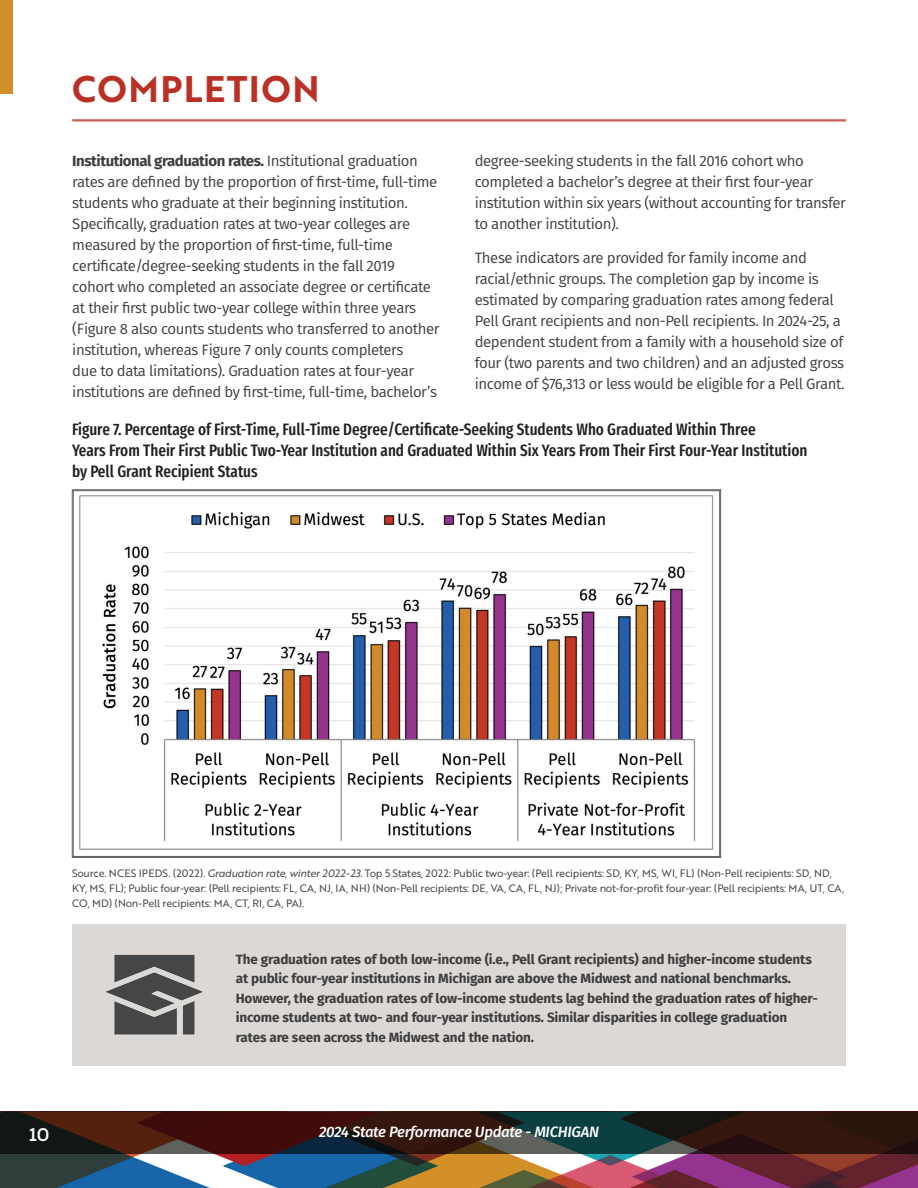
<style>
.page{position:relative;width:918px;height:1188px;background:#fff}
.page>*{position:absolute;margin:0;border:0;box-sizing:border-box;transform-origin:0 0}
.t1{font:36px "Brother 1816 Bold";letter-spacing:.04em;color:#ba3024}
.t2{font:800 18px "Nexa Slab";color:#fff}
.t3{font:500 16.5px/21px "Fira Sans Compressed";color:#231f20}
.t4{font:15px/21px "Fira Sans";letter-spacing:-.03em;color:#3e3e3f}
.t5{font:italic 500 15px "Fira Sans";letter-spacing:-.02em;color:#fff}
.t6{font:700 13.5px/19.5px "Fira Sans";letter-spacing:-.01em;color:#3e3e3f}
.t7{font:10.5px/15px "Brother 1816 Regular";letter-spacing:-.02em;color:#4b4c4d}
.s1{font-weight:700}
.s2{font-family:"Brother 1816 Regular Italic"}
</style>
<div class="page">
<img style="left:0;top:1154px;width:918px;height:34px">
<svg style="left:0;top:1111px;width:918px;height:43px;background:#2f1f1a"></svg>
<div style="left:72px;top:925px;width:774px;height:141px;background:#dcd8d5"></div>
<div style="left:0;top:0;width:12px;height:93px;background:#d18e29"></div>
<hr style="left:72px;top:120px;width:774px;height:1px;background:#ba3024">
<hr style="left:72px;top:121px;width:774px;height:1px;background:#ba3024">
<img style="left:106px;top:954px;width:97px;height:81px">
<svg style="left:72px;top:489px;width:649px;height:369px"></svg>
<h1 class="t1" style="left:72px;top:61px;width:249px">COMPLETION</h1>
<p class="t4" style="left:72px;top:149px;width:369px"><span class="s1">Institutional graduation rates.</span> Institutional graduation rates are defined by the proportion of first-time, full-time students who graduate at their beginning institution.<br>Specifically, graduation rates at two-year colleges are measured by the proportion of first-time, full-time certificate/degree-seeking students in the fall 2019 cohort who completed an associate degree or certificate at their first public two-year college within three years (Figure 8 also counts students who transferred to another institution, whereas Figure 7 only counts completers<br>due to data limitations). Graduation rates at four-year institutions are defined by first-time, full-time, bachelor’s</p>
<p class="t4" style="left:475px;top:150px;width:373px">degree-seeking students in the fall 2016 cohort who completed a bachelor’s degree at their first four-year institution within six years (without accounting for transfer to another institution).</p>
<p class="t4" style="left:475px;top:247px;width:371px">These indicators are provided for family income and racial/ethnic groups. The completion gap by income is estimated by comparing graduation rates among federal Pell Grant recipients and non-Pell recipients. In 2024-25, a dependent student from a family with a household size of four (two parents and two children) and an adjusted gross income of $76,313 or less would be eligible for a Pell Grant.</p>
<p class="t3" style="left:72px;top:418px;width:737px">Figure 7. Percentage of First-Time, Full-Time Degree/Certificate-Seeking Students Who Graduated Within Three<br>Years From Their First Public Two-Year Institution and Graduated Within Six Years From Their First Four-Year Institution by Pell Grant Recipient Status</p>
<p class="t7" style="left:72px;top:865px;width:774px">Source. NCES IPEDS. (2022). <span class="s2">Graduation rate, winter 2022-23</span>. Top 5 States, 2022: Public two-year: (Pell recipients: SD, KY, MS, WI, FL) (Non-Pell recipients: SD, ND,<br>KY, MS, FL); Public four-year: (Pell recipients: FL, CA, NJ, IA, NH) (Non-Pell recipients: DE, VA, CA, FL, NJ); Private not-for-profit four-year: (Pell recipients: MA, UT, CA,<br>CO, MD) (Non-Pell recipients: MA, CT, RI, CA, PA).</p>
<p class="t6" style="left:236px;top:948px;width:584px">The graduation rates of both low-income (i.e., Pell Grant recipients) and higher-income students at public four-year institutions in Michigan are above the Midwest and national benchmarks.<br>However, the graduation rates of low-income students lag behind the graduation rates of higher&shy;income students at two- and four-year institutions. Similar disparities in college graduation rates are seen across the Midwest and the nation.</p>
<p class="t2" style="left:29px;top:1123px;width:22px">10</p>
<p class="t5" style="left:319px;top:1120px;width:281px">2024 State Performance Update - MICHIGAN</p>
</div>
